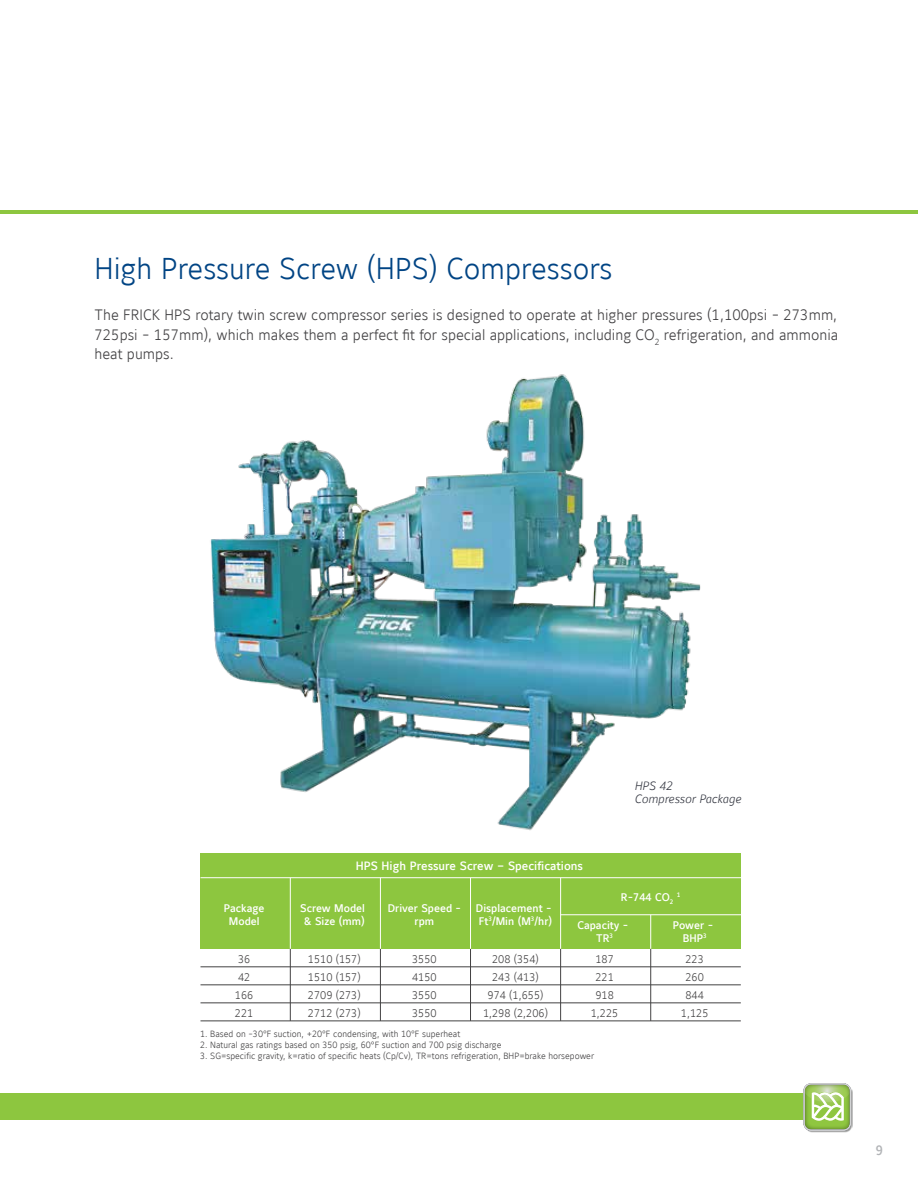
<style>
.page{position:relative;width:918px;height:1188px;background:#fff}
.page>*{position:absolute;margin:0;border:0;box-sizing:border-box;transform-origin:0 0}
.t1{font:30px "Maurea Light Tf";color:#004484}
.t2{font:15px/19.5px "Maurea Light Tf";color:#414042;text-align:justify}
.t3{font:13.5px "Maurea Medium Tf";color:#b2b4b7}
.t4{font:12px "Maurea Medium Tf";color:#fff}
.t5{font:12px/13.5px "Maurea Light Italic Tf";color:#343741}
.t6{font:10.95px/18px "Maurea Light Tf";color:#424142;text-align:center}
.t7{font:10.95px/13px "Maurea Medium Tf";color:#fff;text-align:center}
.t8{font:9px "Maurea Light Tf";color:#424142}
.t9{font:6.45px "Maurea Medium Tf";color:#fff}
</style>
<div class="page">
<div style="left:0;top:1094px;width:850px;height:26px;background:#8dc63f"></div>
<img style="left:808px;top:1089px;width:45px;height:43px">
<svg style="left:803px;top:1083px;width:48px;height:48px"></svg>
<hr style="left:0;top:210px;width:918px;height:4px;background:#8dc63f">
<img style="left:210px;top:374px;width:491px;height:457px">
<div style="left:200px;top:854px;width:541px;height:95px;background:#8dc63f"></div>
<hr style="left:201px;top:1021px;width:540px;height:1px;background:#434243">
<hr style="left:201px;top:966px;width:540px;height:1px;background:#434243">
<hr style="left:201px;top:984px;width:540px;height:1px;background:#434243">
<hr style="left:201px;top:1002px;width:540px;height:1px;background:#434243">
<hr style="left:560px;top:914px;width:182px;height:1px;background:#fff">
<hr style="left:201px;top:877px;width:541px;height:1px;background:#fff">
<hr style="left:290px;top:949px;width:1px;height:72px;background:#434243">
<hr style="left:380px;top:949px;width:1px;height:72px;background:#434243">
<hr style="left:470px;top:949px;width:1px;height:72px;background:#434243">
<hr style="left:560px;top:949px;width:1px;height:72px;background:#434243">
<hr style="left:650px;top:949px;width:1px;height:72px;background:#434243">
<hr style="left:290px;top:878px;width:1px;height:71px;background:#fff">
<hr style="left:380px;top:878px;width:1px;height:71px;background:#fff">
<hr style="left:470px;top:878px;width:1px;height:71px;background:#fff">
<hr style="left:560px;top:878px;width:1px;height:71px;background:#fff">
<hr style="left:650px;top:915px;width:1px;height:34px;background:#fff">
<h1 class="t1" style="left:94px;top:252px;width:520px">High Pressure Screw (HPS) Compressors</h1>
<p class="t2" style="left:94px;top:305px;width:745px">The FRICK HPS rotary twin screw compressor series is designed to operate at higher pressures (1,100psi - 273mm, 725psi - 157mm), which makes them a perfect fit for special applications, including CO<sub>2</sub> refrigeration, and ammonia heat pumps.</p>
<p class="t7" style="left:224px;top:902px;width:42px">Package<br>Model</p>
<p class="t6" style="left:235px;top:950px;width:20px;text-align:left">36<br>42<br>166<br>221</p>
<h3 class="t4" style="left:356px;top:859px;width:229px">HPS High Pressure Screw – Specifications</h3>
<h3 class="t5" style="left:634px;top:779px;width:108px">HPS 42<br>Compressor Package</h3>
<p class="t7" style="left:300px;top:902px;width:66px">Screw Model &amp; Size (mm)</p>
<p class="t6" style="left:308px;top:950px;width:54px;text-align:justify">1510 (157)<br>1510 (157)<br>2709 (273)<br>2712 (273)</p>
<p class="t7" style="left:388px;top:902px;width:75px">Driver Speed - rpm</p>
<p class="t6" style="left:412px;top:950px;width:26px;text-align:justify">3550<br>4150<br>3550<br>3550</p>
<p class="t7" style="left:476px;top:902px;width:78px;text-align:left">Displacement -<br>Ft<sup>3</sup>/Min (M<sup>3</sup>/hr)</p>
<p class="t6" style="left:483px;top:950px;width:66px">208 (354)<br>243 (413)<br>974 (1,655)<br>1,298 (2,206)</p>
<p class="t7" style="left:621px;top:891px;width:54px">R-744 CO<sub>2</sub></p>
<p class="t9" style="left:677px;top:891px;width:5px">1</p>
<p class="t7" style="left:577px;top:919px;width:53px">Capacity -<br>TR<sup>3</sup></p>
<p class="t6" style="left:591px;top:950px;width:29px">187<br>221<br>918<br>1,225</p>
<p class="t7" style="left:673px;top:919px;width:42px">Power -<br>BHP<sup>3</sup></p>
<p class="t6" style="left:681px;top:950px;width:29px">223<br>260<br>844<br>1,125</p>
<p class="t8" style="left:200px;top:1029px;width:262px">1. Based on -30°F suction, +20°F condensing, with 10°F superheat</p>
<p class="t8" style="left:200px;top:1040px;width:303px">2. Natural gas ratings based on 350 psig, 60°F suction and 700 psig discharge</p>
<p class="t8" style="left:200px;top:1051px;width:395px">3. SG=specific gravity, k=ratio of specific heats (Cp/Cv), TR=tons refrigeration, BHP=brake horsepower</p>
<h3 class="t3" style="left:876px;top:1143px;width:9px">9</h3>
</div>
